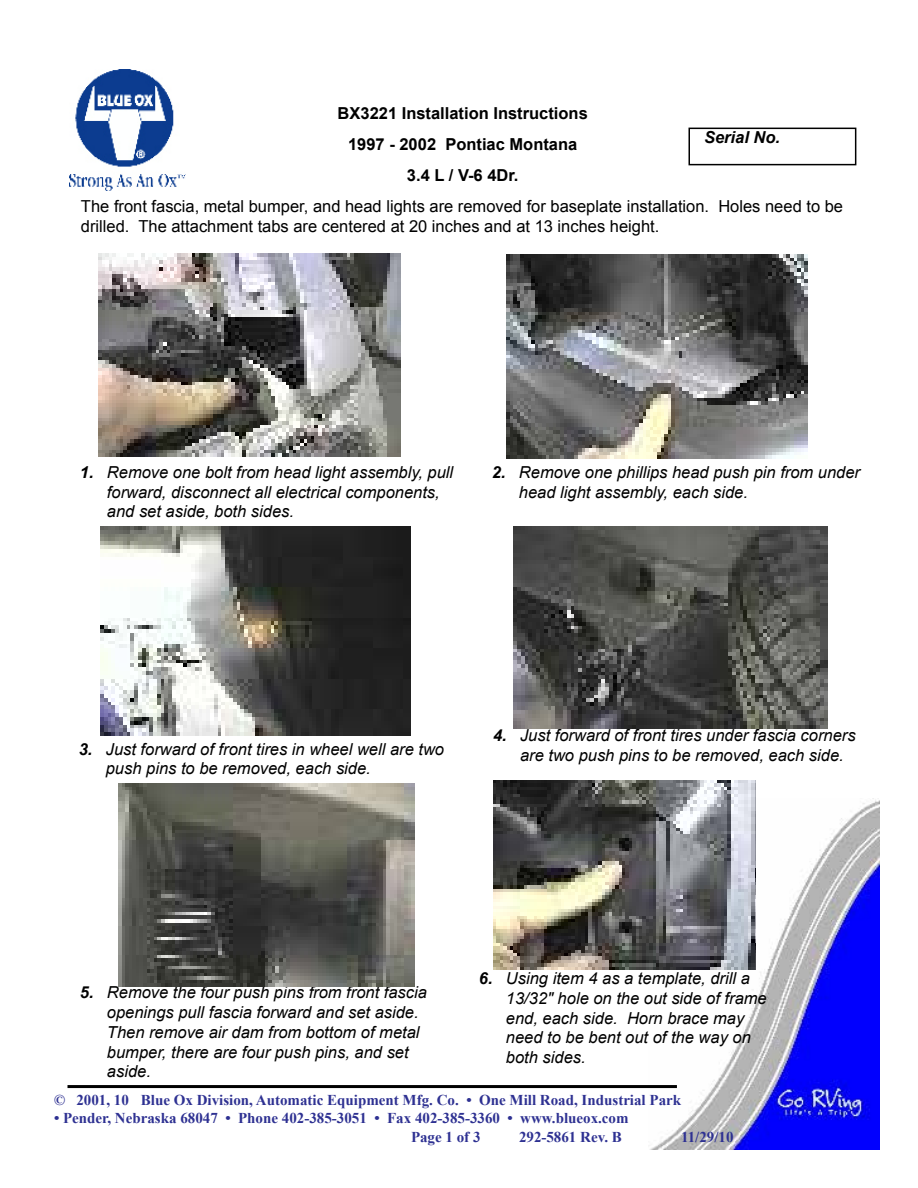
<style>
.page{position:relative;width:918px;height:1188px;background:#fff}
.page>*{position:absolute;margin:0;border:0;box-sizing:border-box;transform-origin:0 0}
.t1{font:italic 16.5px/19.8px "Arial";color:#000}
.t2{font:16.5px/19.8px "Arial";color:#000}
.t3{font:700 16.5px/30.6px "Arial";color:#000;text-align:center}
.t4{font:italic 700 16.5px "Arial";color:#000}
.t5{font:700 15px "Times New Roman";color:#2e3192}
.s1{font-weight:700}
</style>
<div class="page">
<img style="left:69px;top:69px;width:117px;height:121px">
<img style="left:649px;top:798px;width:230px;height:351px">
<hr style="left:68px;top:1085px;width:609px;height:3px;background:#000">
<div style="left:688px;top:128px;width:168px;height:37px;border:2px solid #000"></div>
<img style="left:99px;top:254px;width:302px;height:203px">
<img style="left:506px;top:254px;width:301px;height:205px">
<img style="left:100px;top:526px;width:310px;height:210px">
<img style="left:513px;top:526px;width:315px;height:203px">
<img style="left:118px;top:784px;width:297px;height:202px">
<img style="left:493px;top:780px;width:263px;height:189px">
<p class="t3" style="left:338px;top:99px;width:252px">BX3221 Installation Instructions<br>1997 - 2002 Pontiac Montana<br>3.4 L / V-6 4Dr.</p>
<p class="t4" style="left:704px;top:126px;width:78px">Serial No.</p>
<p class="t2" style="left:81px;top:197px;width:764px">The front fascia, metal bumper, and head lights are removed for baseplate installation. Holes need to be drilled. The attachment tabs are centered at 20 inches and at 13 inches height.</p>
<p class="t1" style="left:107px;top:462px;width:348px;text-indent:-27px"><span class="s1">1.</span> Remove one bolt from head light assembly, pull forward, disconnect all electrical components, and set aside, both sides.</p>
<p class="t1" style="left:519px;top:462px;width:343px;text-indent:-27px"><span class="s1">2.</span> Remove one phillips head push pin from under head light assembly, each side.</p>
<p class="t1" style="left:106px;top:739px;width:340px;text-indent:-27px"><span class="s1">3.</span> Just forward of front tires in wheel well are two push pins to be removed, each side.</p>
<p class="t1" style="left:520px;top:726px;width:337px;text-indent:-27px"><span class="s1">4.</span> Just forward of front tires under fascia corners are two push pins to be removed, each side.</p>
<p class="t1" style="left:107px;top:983px;width:322px;text-indent:-27px"><span class="s1">5.</span> Remove the four push pins from front fascia openings pull fascia forward and set aside.<br>Then remove air dam from bottom of metal bumper, there are four push pins, and set aside.</p>
<p class="t1" style="left:506px;top:969px;width:262px;text-indent:-27px"><span class="s1">6.</span> Using item 4 as a template, drill a<br>13/32" hole on the out side of frame end, each side. Horn brace may need to be bent out of the way on both sides.</p>
<p class="t5" style="left:54px;top:1089px;width:629px">© 2001, 10 Blue Ox Division, Automatic Equipment Mfg. Co. • One Mill Road, Industrial Park</p>
<p class="t5" style="left:54px;top:1107px;width:576px">• Pender, Nebraska 68047 • Phone 402-385-3051 • Fax 402-385-3360 • www.blueox.com</p>
<p class="t5" style="left:411px;top:1127px;width:71px">Page 1 of 3</p>
<p class="t5" style="left:519px;top:1127px;width:104px">292-5861 Rev. B</p>
<p class="t5" style="left:681px;top:1127px;width:54px">11/29/10</p>
</div>
